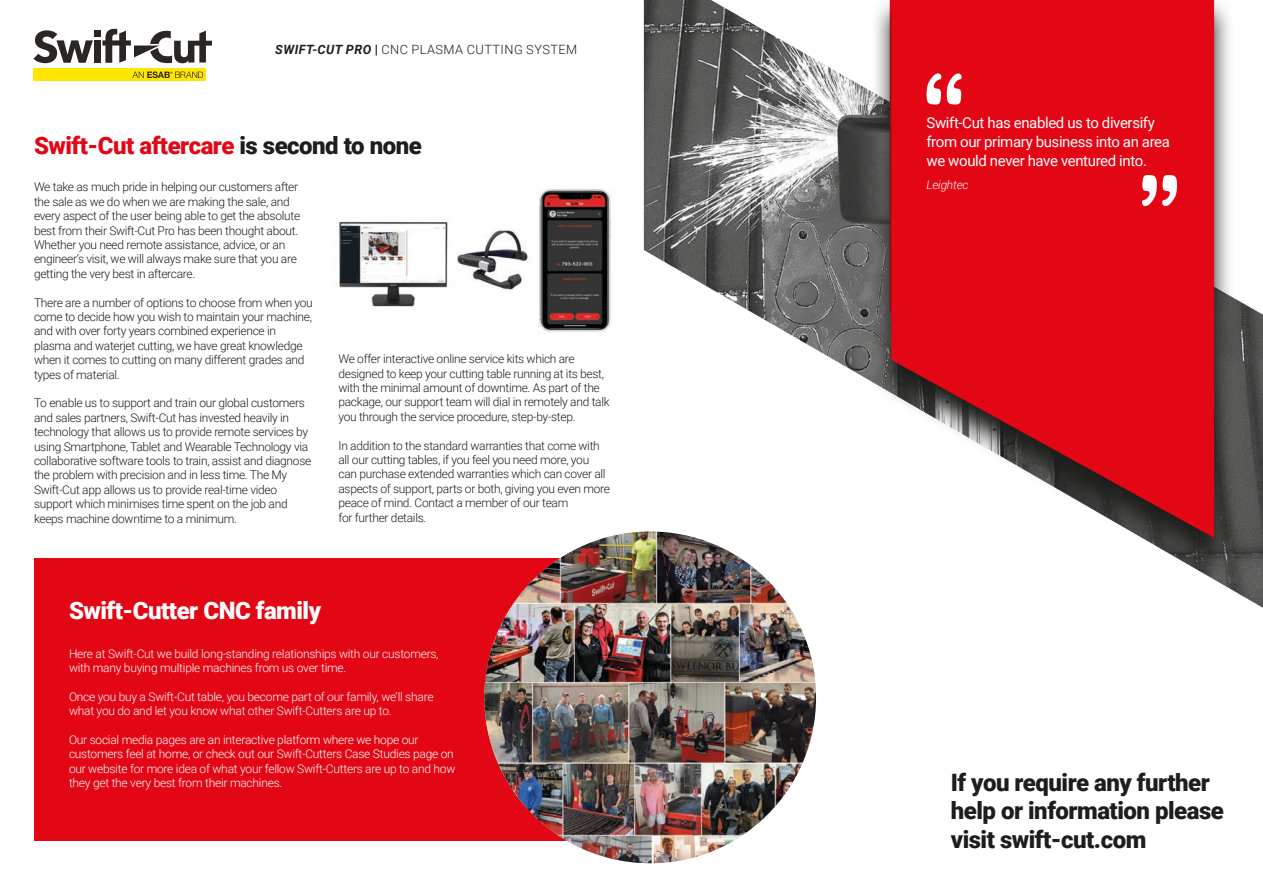
<style>
.page{position:relative;width:1263px;height:893px;background:#fff}
.page>*{position:absolute;margin:0;border:0;box-sizing:border-box;transform-origin:0 0}
.Body_Copy{font:900 24px/28.8px "Roboto";letter-spacing:-.02em;color:#1d1d1b}
.t1{font:900 24px "Roboto";letter-spacing:-.02em;color:#e30614}
.Heading_-_red{font:900 24px "Roboto";letter-spacing:-.02em;color:#fff}
.t2{font:15px/19.2px "Roboto";letter-spacing:-.025em;color:#fff}
.t3{font:300 12.75px "Roboto";letter-spacing:.035em;color:#1d1d1b}
.Body_Copy-2{font:300 12px/14.4px "Roboto";letter-spacing:-.025em;color:#1d1d1b}
.Body_Copy-3{font:300 12px/14.4px "Roboto";letter-spacing:-.02em;color:#fff}
.t4{font:italic 300 12px "Roboto";letter-spacing:-.02em;color:#fff}
.s1{font-weight:700;font-style:italic}
.s2{font-weight:900}
.s3{color:#1d1d1b}
</style>
<div class="page">
<img style="left:644px;top:0;width:619px;height:608px">
<svg style="left:871px;top:0;width:363px;height:573px"></svg>
<svg style="left:891px;top:0;width:323px;height:538px;background:#db232f"></svg>
<svg style="left:926px;top:73px;width:36px;height:32px"></svg>
<svg style="left:1141px;top:174px;width:36px;height:33px"></svg>
<img style="left:338px;top:189px;width:274px;height:143px">
<div style="left:34px;top:558px;width:585px;height:282px;background:#e30614"></div>
<img style="left:484px;top:531px;width:332px;height:332px;border-radius:166px">
<div style="left:94px;top:40px;width:7px;height:23px;background:#2b2523"></div>
<svg style="left:33px;top:30px;width:60px;height:33px"></svg>
<svg style="left:102px;top:29px;width:110px;height:34px"></svg>
<div style="left:94px;top:31px;width:7px;height:6px;background:#2b2523"></div>
<div style="left:34px;top:69px;width:172px;height:12px;background:#ffe600"></div>
<svg style="left:132px;top:71px;width:71px;height:7px"></svg>
<p class="t3" style="left:275px;top:40px;width:303px"><span class="s1">SWIFT-CUT PRO</span> <span class="s2">|</span> CNC PLASMA CUTTING SYSTEM</p>
<p class="t1" style="left:34px;top:128px;width:389px">Swift-Cut aftercare <span class="s3">is second to none</span></p>
<p class="Body_Copy-2" style="left:34px;top:179px;width:268px">We take as much pride in helping our customers after the sale as we do when we are making the sale, and every aspect of the user being able to get the absolute best from their Swift-Cut Pro has been thought about.<br>Whether you need remote assistance, advice, or an engineer’s visit, we will always make sure that you are getting the very best in aftercare.</p>
<p class="Body_Copy-2" style="left:34px;top:295px;width:280px">There are a number of options to choose from when you come to decide how you wish to maintain your machine, and with over forty years combined experience in plasma and waterjet cutting, we have great knowledge when it comes to cutting on many different grades and types of material.</p>
<p class="Body_Copy-2" style="left:34px;top:395px;width:279px">To enable us to support and train our global customers and sales partners, Swift-Cut has invested heavily in technology that allows us to provide remote services by using Smartphone, Tablet and Wearable Technology via collaborative software tools to train, assist and diagnose the problem with precision and in less time. The My Swift-Cut app allows us to provide real-time video support which minimises time spent on the job and keeps machine downtime to a minimum.</p>
<p class="Body_Copy-2" style="left:338px;top:351px;width:273px">We offer interactive online service kits which are designed to keep your cutting table running at its best, with the minimal amount of downtime. As part of the package, our support team will dial in remotely and talk you through the service procedure, step-by-step.</p>
<p class="Body_Copy-2" style="left:338px;top:438px;width:273px">In addition to the standard warranties that come with all our cutting tables, if you feel you need more, you can purchase extended warranties which can cover all aspects of support, parts or both, giving you even more peace of mind. Contact a member of our team<br>for further details.</p>
<p class="Heading_-_red" style="left:69px;top:594px;width:254px">Swift-Cutter CNC family</p>
<p class="Body_Copy-3" style="left:69px;top:646px;width:371px">Here at Swift-Cut we build long-standing relationships with our customers, with many buying multiple machines from us over time.</p>
<p class="Body_Copy-3" style="left:69px;top:689px;width:366px">Once you buy a Swift-Cut table, you become part of our family, we’ll share what you do and let you know what other Swift-Cutters are up to.</p>
<p class="Body_Copy-3" style="left:69px;top:732px;width:388px">Our social media pages are an interactive platform where we hope our customers feel at home, or check out our Swift-Cutters Case Studies page on our website for more idea of what your fellow Swift-Cutters are up to and how they get the very best from their machines.</p>
<p class="t2" style="left:926px;top:112px;width:245px">Swift-Cut has enabled us to diversify from our primary business into an area we would never have ventured into.</p>
<p class="t4" style="left:926px;top:177px;width:44px">Leightec</p>
<p class="Body_Copy" style="left:951px;top:767px;width:275px">If you require any further help or information please visit swift-cut.com</p>
</div>
